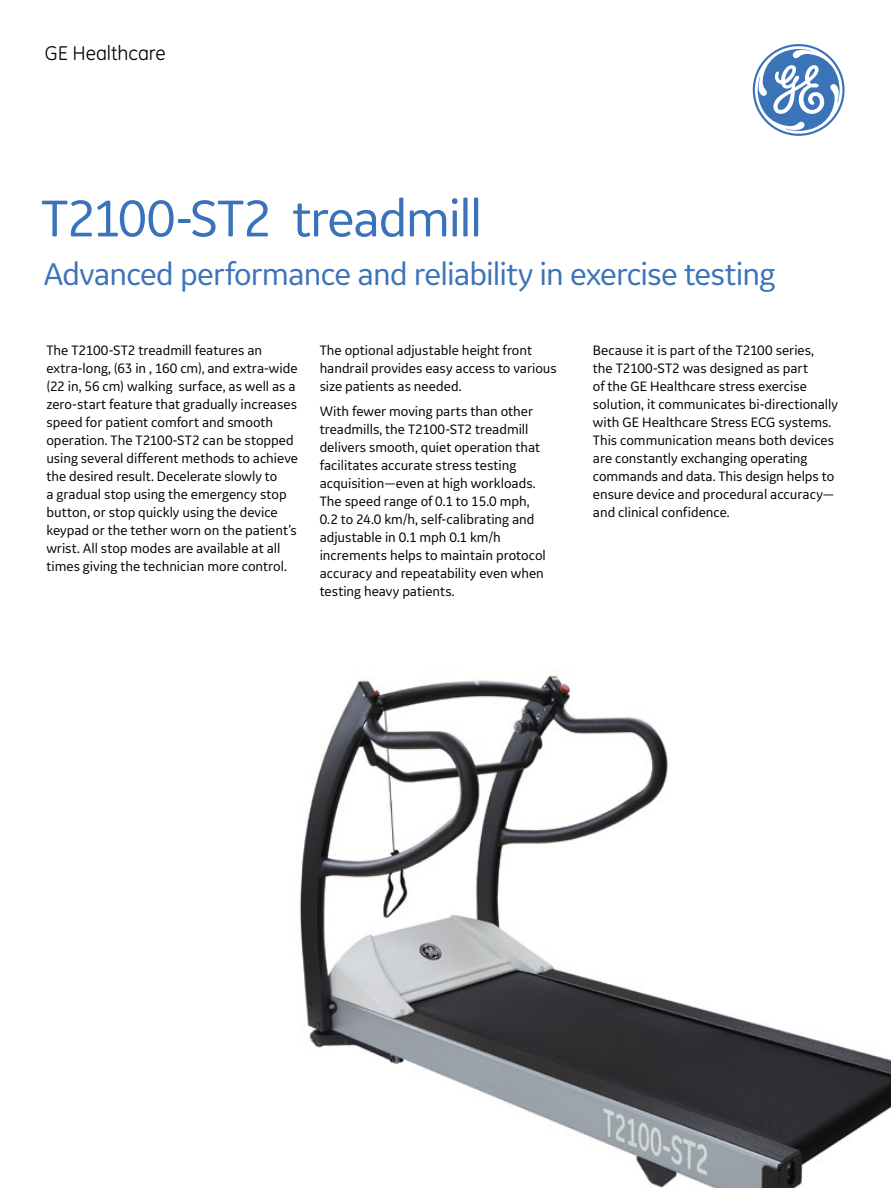
<style>
.page{position:relative;width:891px;height:1188px;background:#fff}
.page>*{position:absolute;margin:0;border:0;box-sizing:border-box;transform-origin:0 0}
.t1{font:54px "GE Inspira Sans";letter-spacing:-.03em;color:#3b73b9}
.t2{font:33px "GE Inspira Sans";letter-spacing:-.025em;color:#3b73b9}
.t3{font:20.25px "GE Inspira";letter-spacing:-.005em;color:#000}
.t4{font:14.25px/18px "GE Inspira Sans";color:#000}
</style>
<div class="page">
<img style="left:299px;top:675px;width:592px;height:513px">
<svg style="left:753px;top:44px;width:92px;height:92px"></svg>
<h3 class="t3" style="left:45px;top:41px;width:122px">GE Healthcare</h3>
<h1 class="t1" style="left:41px;top:185px;width:443px">T2100-ST2 treadmill</h1>
<h2 class="t2" style="left:43px;top:254px;width:733px">Advanced performance and reliability in exercise testing</h2>
<p class="t4" style="left:46px;top:341px;width:253px">The T2100-ST2 treadmill features an extra-long, (63 in , 160 cm), and extra-wide (22 in, 56 cm) walking surface, as well as a zero-start feature that gradually increases speed for patient comfort and smooth operation. The T2100-ST2 can be stopped using several different methods to achieve the desired result. Decelerate slowly to<br>a gradual stop using the emergency stop button, or stop quickly using the device keypad or the tether worn on the patient’s wrist. All stop modes are available at all times giving the technician more control.</p>
<p class="t4" style="left:320px;top:341px;width:239px">The optional adjustable height front handrail provides easy access to various size patients as needed.</p>
<p class="t4" style="left:320px;top:402px;width:228px">With fewer moving parts than other treadmills, the T2100-ST2 treadmill delivers smooth, quiet operation that facilitates accurate stress testing acquisition—even at high workloads.<br>The speed range of 0.1 to 15.0 mph, 0.2 to 24.0 km/h, self-calibrating and adjustable in 0.1 mph 0.1 km/h increments helps to maintain protocol accuracy and repeatability even when testing heavy patients.</p>
<p class="t4" style="left:593px;top:341px;width:247px">Because it is part of the T2100 series,<br>the T2100-ST2 was designed as part<br>of the GE Healthcare stress exercise solution, it communicates bi-directionally with GE Healthcare Stress ECG systems.<br>This communication means both devices are constantly exchanging operating commands and data. This design helps to ensure device and procedural accuracy— and clinical confidence.</p>
</div>
